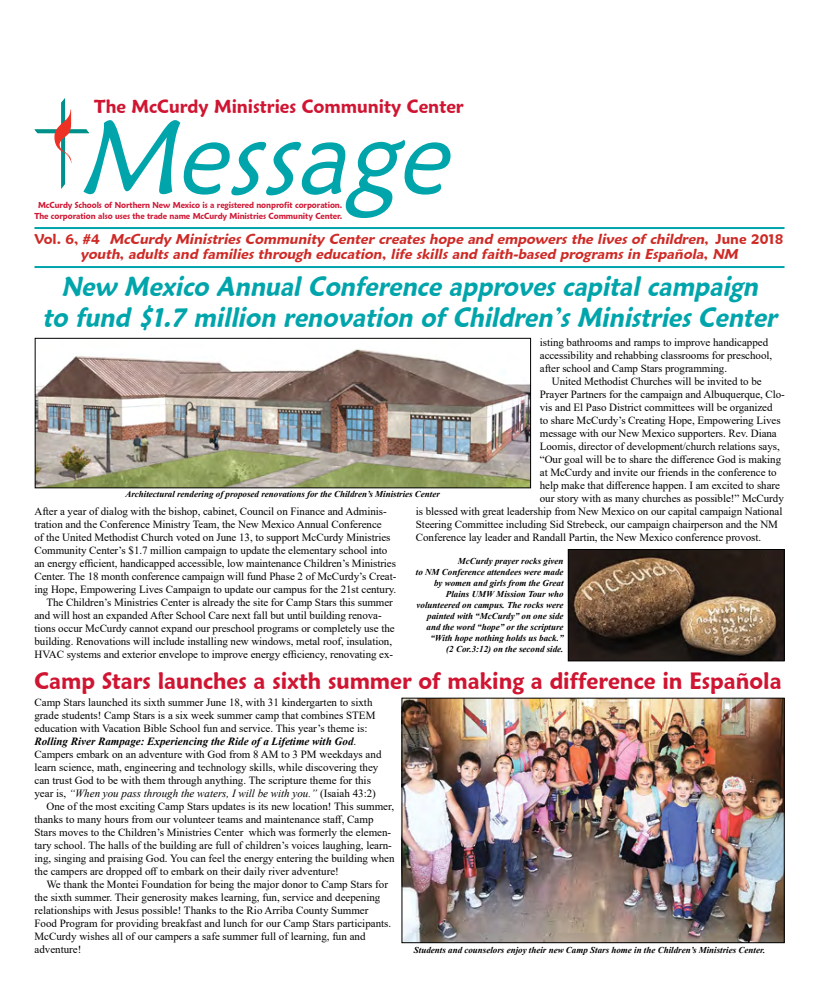
<style>
.page{position:relative;width:819px;height:990px;background:#fff}
.page>*{position:absolute;margin:0;border:0;box-sizing:border-box;transform-origin:0 0}
.t1{font:italic 600 27px/31px "Maiandra GD";color:#00a5ac;text-align:center;scale:.9 1}
.t2{font:600 23px "Maiandra GD";color:#d01532;scale:.95 1}
.t3{font:600 18.5px "Maiandra GD";color:#d01532;scale:.95 1}
.t4{font:italic 600 14px/15px "Maiandra GD";color:#ce2a26;text-align:center}
.t5{font:11px/13px "Times New Roman";letter-spacing:-.005em;color:#000}
.t6{font:italic 11px "Times New Roman";color:#000}
.t7{font:italic 700 11px "Times New Roman";color:#000}
.t8{font:italic 700 9px/11px "Times New Roman";color:#000;text-align:right}
.t9{font:600 8.5px/11px "Maiandra GD";letter-spacing:-.01em;color:#d01532;text-align:center;scale:.94 1}
.s1{font-style:normal}
.s2{font-weight:400;font-style:normal}
</style>
<div class="page">
<hr style="left:34px;top:266px;width:751px;height:2px;background:#00a5ac">
<hr style="left:34px;top:227px;width:751px;height:2px;background:#00a5ac">
<svg style="left:83px;top:120px;width:368px;height:98px"></svg>
<svg style="left:35px;top:98px;width:54px;height:91px"></svg>
<img style="left:37px;top:349px;width:492px;height:137px">
<div style="left:35px;top:338px;width:496px;height:150px;border:1px solid #000"></div>
<img style="left:570px;top:551px;width:213px;height:108px">
<div style="left:568px;top:549px;width:217px;height:112px;border:1px solid #000"></div>
<img style="left:404px;top:700px;width:379px;height:241px">
<div style="left:402px;top:698px;width:383px;height:245px;border:1px solid #000"></div>
<h3 class="t3" style="left:94px;top:95px;width:390px">The McCurdy Ministries Community Center</h3>
<p class="t9" style="left:34px;top:200px;width:329px">McCurdy Schools of Northern New Mexico is a registered nonprofit corporation.<br>The corporation also uses the trade name McCurdy Ministries Community Center.</p>
<p class="t4" style="left:34px;top:231px;width:751px"><span class="s1">V o l . 6 , # 4</span> McCurdy Ministries Community Center creates hope and empowers the lives of children, <span class="s1">J u n e 2 0 1 8 </span>youth, adults and families through education, life skills and faith-based programs in Española, NM</p>
<h1 class="t1" style="left:42px;top:271px;width:824px">New Mexico AnnualConference approvescapitalcampaign to fund $1.7 million renovation ofChildren’sMinistriesCenter</h1>
<p class="t5" style="left:540px;top:335px;width:234px">isting bathrooms and ramps to improve handicapped accessibility and rehabbing classrooms for preschool, after school and Camp Stars programming.</p>
<p class="t5" style="left:552px;top:374px;width:211px">United Methodist Churches will be invited to be</p>
<p class="t5" style="left:540px;top:387px;width:247px">Prayer Partners for the campaign and Albuquerque, Clo-</p>
<p class="t5" style="left:540px;top:400px;width:234px">vis and El Paso District committees will be organized</p>
<p class="t5" style="left:540px;top:413px;width:242px">to share McCurdy’s Creating Hope, Empowering Lives</p>
<p class="t5" style="left:540px;top:426px;width:239px">message with our New Mexico supporters. Rev. Diana</p>
<p class="t5" style="left:540px;top:439px;width:241px">Loomis, director of development/church relations says,</p>
<p class="t5" style="left:540px;top:452px;width:243px">“Our goal will be to share the difference God is making</p>
<p class="t5" style="left:540px;top:465px;width:238px">at McCurdy and invite our friends in the conference to</p>
<p class="t5" style="left:540px;top:478px;width:242px">help make that difference happen. I am excited to share</p>
<p class="t5" style="left:540px;top:491px;width:245px">our story with as many churches as possible!” McCurdy</p>
<p class="t5" style="left:416px;top:504px;width:368px">is blessed with great leadership from New Mexico on our capital campaign National</p>
<p class="t5" style="left:416px;top:517px;width:364px">Steering Committee including Sid Strebeck, our campaign chairperson and the NM</p>
<p class="t5" style="left:416px;top:530px;width:347px">Conference lay leader and Randall Partin, the New Mexico conference provost.</p>
<p class="t8" style="left:125px;top:488px;width:316px">Architectural rendering of proposed renovations for the Children’s Ministries Center</p>
<p class="t5" style="left:34px;top:504px;width:354px">After a year of dialog with the bishop, cabinet, Council on Finance and Adminis-</p>
<p class="t5" style="left:34px;top:517px;width:349px">tration and the Conference Ministry Team, the New Mexico Annual Conference</p>
<p class="t5" style="left:34px;top:530px;width:358px">of the United Methodist Church voted on June 13, to support McCurdy Ministries</p>
<p class="t5" style="left:34px;top:543px;width:354px">Community Center’s $1.7 million campaign to update the elementary school into</p>
<p class="t5" style="left:34px;top:556px;width:363px">an energy efficient, handicapped accessible, low maintenance Children’s Ministries</p>
<p class="t5" style="left:34px;top:569px;width:363px">Center. The 18 month conference campaign will fund Phase 2 of McCurdy’s Creat-</p>
<p class="t5" style="left:34px;top:582px;width:363px">ing Hope, Empowering Lives Campaign to update our campus for the 21st century.</p>
<p class="t5" style="left:46px;top:595px;width:348px">The Children’s Ministries Center is already the site for Camp Stars this summer</p>
<p class="t5" style="left:34px;top:608px;width:349px">and will host an expanded After School Care next fall but until building renova-</p>
<p class="t5" style="left:34px;top:621px;width:362px">tions occur McCurdy cannot expand our preschool programs or completely use the</p>
<p class="t5" style="left:34px;top:634px;width:359px">building. Renovations will include installing new windows, metal roof, insulation,</p>
<p class="t5" style="left:34px;top:647px;width:360px">HVAC systems and exterior envelope to improve energy efficiency, renovating ex-</p>
<p class="t8" style="left:416px;top:556px;width:149px">McCurdy prayer rocks given<br>to NM Conference attendees were made by women and girls from the Great<br>Plains UMW Mission Tour who volunteered on campus. The rocks were painted with “McCurdy” on one side and the word “hope” or the scripture “With hope nothing holds us back.”<br>(2 Cor.3:12) on the second side.</p>
<h2 class="t2" style="left:34px;top:667px;width:788px">Camp Stars launches a sixth summer of making a difference in Española</h2>
<p class="t5" style="left:34px;top:695px;width:340px">Camp Stars launched its sixth summer June 18, with 31 kindergarten to sixth</p>
<p class="t5" style="left:34px;top:708px;width:342px">grade students! Camp Stars is a six week summer camp that combines STEM</p>
<p class="t5" style="left:34px;top:721px;width:334px">education with Vacation Bible School fun and service. This year’s theme is:</p>
<p class="t7" style="left:34px;top:733px;width:323px">Rolling River Rampage: Experiencing the Ride of a Lifetime with God<span class="s2">.</span></p>
<p class="t5" style="left:34px;top:747px;width:349px">Campers embark on an adventure with God from 8 AM to 3 PM weekdays and</p>
<p class="t5" style="left:34px;top:760px;width:346px">learn science, math, engineering and technology skills, while discovering they</p>
<p class="t5" style="left:34px;top:773px;width:338px">can trust God to be with them through anything. The scripture theme for this</p>
<p class="t6" style="left:34px;top:785px;width:343px"><span class="s1">year is,</span> “When you pass through the waters, I will be with you.” <span class="s1">(Isaiah 43:2)</span></p>
<p class="t5" style="left:46px;top:799px;width:349px">One of the most exciting Camp Stars updates is its new location! This summer,</p>
<p class="t5" style="left:34px;top:812px;width:341px">thanks to many hours from our volunteer teams and maintenance staff, Camp</p>
<p class="t5" style="left:34px;top:825px;width:358px">Stars moves to the Children’s Ministries Center which was formerly the elemen-</p>
<p class="t5" style="left:34px;top:838px;width:359px">tary school. The halls of the building are full of children’s voices laughing, learn-</p>
<p class="t5" style="left:34px;top:851px;width:362px">ing, singing and praising God. You can feel the energy entering the building when</p>
<p class="t5" style="left:34px;top:864px;width:306px">the campers are dropped off to embark on their daily river adventure!</p>
<p class="t5" style="left:46px;top:877px;width:343px">We thank the Montei Foundation for being the major donor to Camp Stars for</p>
<p class="t5" style="left:34px;top:890px;width:347px">the sixth summer. Their generosity makes learning, fun, service and deepening</p>
<p class="t5" style="left:34px;top:903px;width:336px">relationships with Jesus possible! Thanks to the Rio Arriba County Summer</p>
<p class="t5" style="left:34px;top:916px;width:358px">Food Program for providing breakfast and lunch for our Camp Stars participants.</p>
<p class="t5" style="left:34px;top:929px;width:333px">McCurdy wishes all of our campers a safe summer full of learning, fun and</p>
<p class="t5" style="left:34px;top:942px;width:49px">adventure!</p>
<p class="t8" style="left:414px;top:944px;width:353px">Students and counselors enjoy their new Camp Stars home in the Children’s Ministries Center.</p>
</div>
